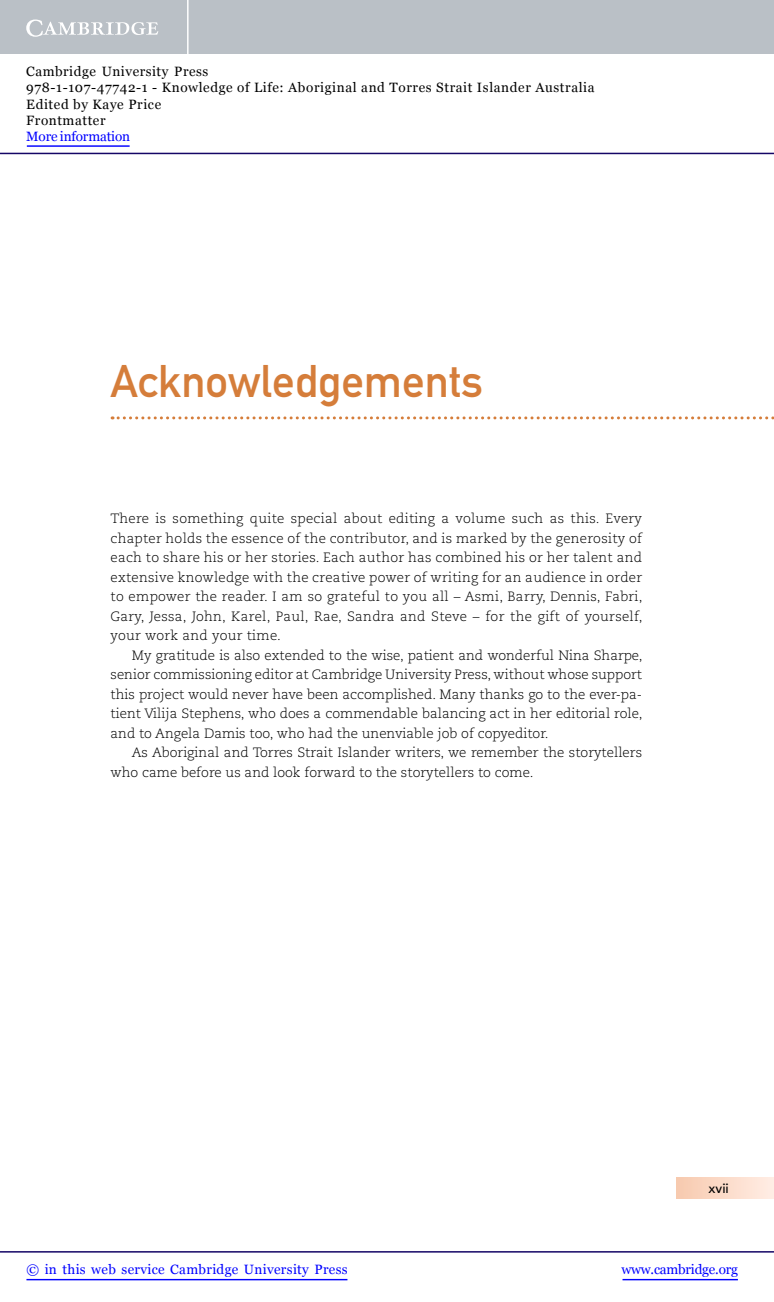
<style>
.page{position:relative;width:774px;height:1302px;background:#fff}
.page>*{position:absolute;margin:0;border:0;box-sizing:border-box;transform-origin:0 0}
.t1{font:45px "DIN Mittelschrift Std";color:#d57d3a}
.t2{font:300 13.5px/19.5px "Caecilia LT Std";color:#000;text-align:justify}
.t3{font:13.5px/16.2px "Georgia";letter-spacing:.045em;color:#000}
.t4{font:13.5px "Georgia";letter-spacing:.025em;color:#00f}
.t5{font:13.5px "Georgia";letter-spacing:-.015em;color:#00f}
.t6{font:13.5px "Georgia";letter-spacing:-.01em;color:#00f}
.t7{font:500 13.5px "Avenir LT Std";color:#000}
</style>
<div class="page">
<div style="left:676px;top:1177px;width:98px;height:22px;background:linear-gradient(to right,#f7c9ae,#ffede5)"></div>
<svg style="left:112px;top:416px;width:662px;height:3px"></svg>
<div style="left:0;top:0;width:774px;height:54px;background:#bac0c6"></div>
<svg style="left:26px;top:20px;width:132px;height:17px"></svg>
<hr style="left:187px;top:0;width:2px;height:54px;background:#fff">
<hr style="left:0;top:153px;width:774px;height:1px;background:#150666">
<hr style="left:27px;top:145px;width:103px;height:2px;background:#00f">
<hr style="left:622px;top:1279px;width:116px;height:1px;background:#00f">
<hr style="left:0;top:1251px;width:774px;height:1px;background:#150666">
<hr style="left:26px;top:1279px;width:321px;height:1px;background:#00f">
<p class="t3" style="left:26px;top:64px;width:570px">Cambridge University Press<br>978-1-107-47742-1 - Knowledge of Life: Aboriginal and Torres Strait Islander Australia Edited by Kaye Price<br>Frontmatter</p>
<p class="t6" style="left:26px;top:128px;width:105px">More information</p>
<h1 class="t1" style="left:111px;top:355px;width:374px">Acknowledgements</h1>
<p class="t2" style="left:111px;top:509px;width:534px">There is something quite special about editing a volume such as this. Every chapter holds the essence of the contributor, and is marked by the generosity of each to share his or her stories. Each author has combined his or her talent and extensive knowledge with the creative power of writing for an audience in order to empower the reader. I am so grateful to you all – Asmi, Barry, Dennis, Fabri, Gary, Jessa, John, Karel, Paul, Rae, Sandra and Steve – for the gift of yourself, your work and your time.</p>
<p class="t2" style="left:111px;top:646px;width:533px;text-indent:21px">My gratitude is also extended to the wise, patient and wonderful Nina Sharpe, senior commissioning editor at Cambridge University Press, without whose support this project would never have been accomplished. Many thanks go to the ever-pa&shy;tient Vilija Stephens, who does a commendable balancing act in her editorial role, and to Angela Damis too, who had the unenviable job of copyeditor.</p>
<p class="t2" style="left:111px;top:743px;width:533px;text-indent:21px">As Aboriginal and Torres Strait Islander writers, we remember the storytellers who came before us and look forward to the storytellers to come.</p>
<p class="t7" style="left:708px;top:1181px;width:22px">xvii</p>
<p class="t4" style="left:26px;top:1260px;width:323px">© in this web service Cambridge University Press</p>
<p class="t5" style="left:621px;top:1260px;width:118px">www.cambridge.org</p>
</div>
